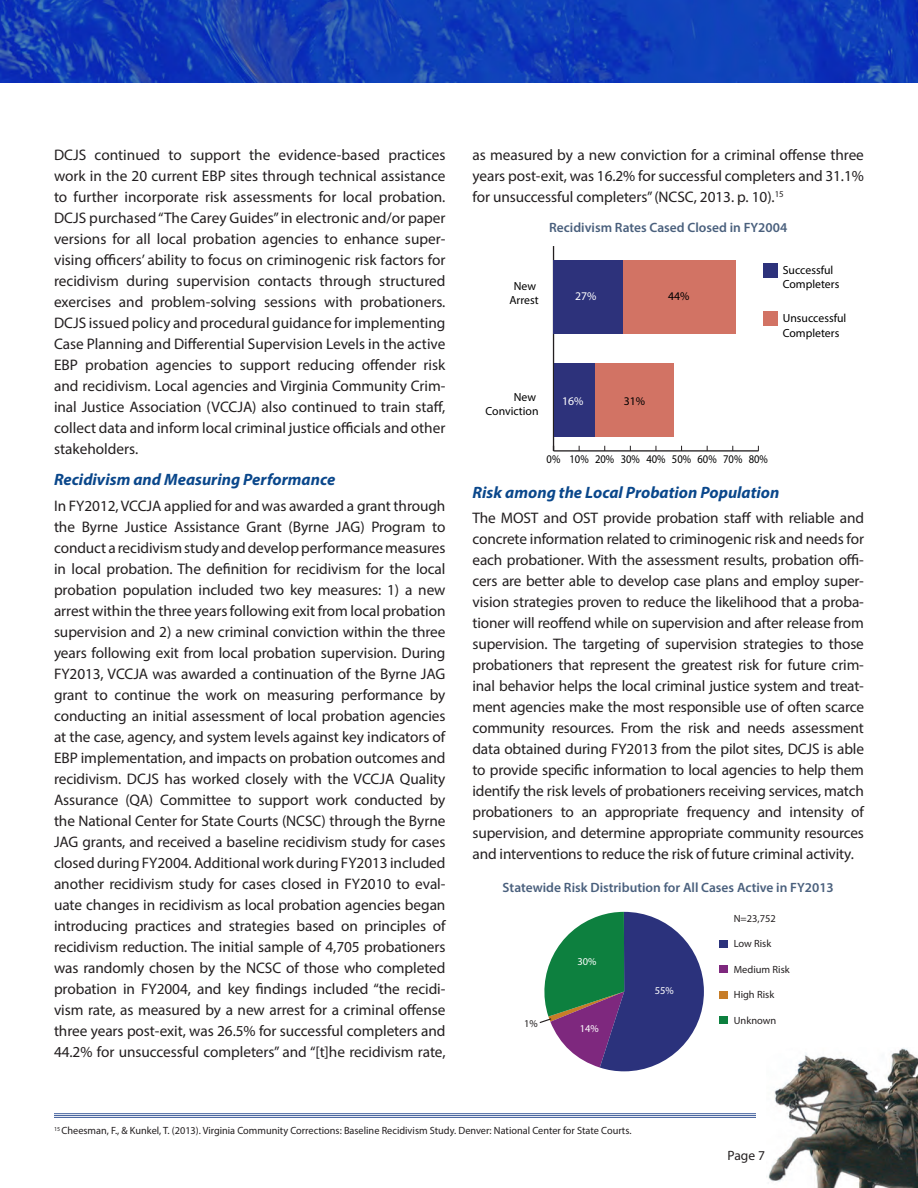
<style>
.page{position:relative;width:918px;height:1188px;background:#fff}
.page>*{position:absolute;margin:0;border:0;box-sizing:border-box;transform-origin:0 0}
.t1{font:italic 700 16.5px "Myriad Pro";color:#0a478b}
.t2{font:15.3px/21px "Myriad Pro";letter-spacing:-.005em;color:#231f20;text-align:justify}
.t3{font:600 13.5px "Myriad Pro";color:#4a607d}
.t4{font:13.5px "Myriad Pro";color:#231f20}
.t5{font:11.7px/14.1px "Myriad Pro";color:#000}
.t6{font:11.7px "Myriad Pro";color:#000;scale:.9 1}
.t7{font:11.7px "Myriad Pro";color:#fff}
.t8{font:10.5px "Myriad Pro";color:#231f20}
.t9{font:10.5px "Myriad Pro";color:#fff}
</style>
<div class="page">
<img style="left:0;top:0;width:918px;height:82px">
<img style="left:766px;top:1048px;width:152px;height:140px">
<hr style="left:54px;top:1113px;width:702px;height:1px;background:#415f9c">
<hr style="left:54px;top:1115px;width:702px;height:1px;background:#415f9c">
<hr style="left:54px;top:1117px;width:702px;height:1px;background:#415f9c">
<hr style="left:554px;top:450px;width:205px;height:2px;background:#231f20">
<hr style="left:553px;top:246px;width:1px;height:205px;background:#231f20">
<div style="left:623px;top:260px;width:112px;height:74px;background:#d27364"></div>
<div style="left:595px;top:363px;width:79px;height:74px;background:#d27364"></div>
<div style="left:554px;top:260px;width:69px;height:74px;background:#2d327b"></div>
<div style="left:554px;top:363px;width:41px;height:74px;background:#2d327b"></div>
<div style="left:764px;top:263px;width:14px;height:14px;background:#2d327b"></div>
<div style="left:764px;top:312px;width:14px;height:14px;background:#d27364"></div>
<div style="left:720px;top:940px;width:8px;height:8px;background:#2b327c"></div>
<div style="left:720px;top:1016px;width:8px;height:8px;background:#0d803f"></div>
<div style="left:720px;top:965px;width:8px;height:8px;background:#7e287e"></div>
<div style="left:720px;top:991px;width:8px;height:7px;background:#c77d28"></div>
<svg style="left:539px;top:912px;width:165px;height:159px"></svg>
<p class="t2" style="left:54px;top:144px;width:393px">DCJS continued to support the evidence-based practices work in the 20 current EBP sites through technical assistance to further incorporate risk assessments for local probation.<br>DCJS purchased “The Carey Guides” in electronic and/or paper versions for all local probation agencies to enhance super&shy;vising officers’ ability to focus on criminogenic risk factors for recidivism during supervision contacts through structured exercises and problem-solving sessions with probationers.<br>DCJS issued policy and procedural guidance for implementing Case Planning and Differential Supervision Levels in the active EBP probation agencies to support reducing offender risk and recidivism. Local agencies and Virginia Community Crim&shy;inal Justice Association (VCCJA) also continued to train staff, collect data and inform local criminal justice officials and other stakeholders.</p>
<p class="t1" style="left:54px;top:469px;width:283px">Recidivism and Measuring Performance</p>
<p class="t2" style="left:54px;top:495px;width:393px">In FY2012, VCCJA applied for and was awarded a grant through the Byrne Justice Assistance Grant (Byrne JAG) Program to conduct a recidivism study and develop performance measures in local probation. The definition for recidivism for the local probation population included two key measures: 1) a new arrest within the three years following exit from local probation supervision and 2) a new criminal conviction within the three years following exit from local probation supervision. During FY2013, VCCJA was awarded a continuation of the Byrne JAG grant to continue the work on measuring performance by conducting an initial assessment of local probation agencies at the case, agency, and system levels against key indicators of EBP implementation, and impacts on probation outcomes and recidivism. DCJS has worked closely with the VCCJA Quality Assurance (QA) Committee to support work conducted by the National Center for State Courts (NCSC) through the Byrne JAG grants, and received a baseline recidivism study for cases closed during FY2004. Additional work during FY2013 included another recidivism study for cases closed in FY2010 to eval&shy;uate changes in recidivism as local probation agencies began introducing practices and strategies based on principles of recidivism reduction. The initial sample of 4,705 probationers was randomly chosen by the NCSC of those who completed probation in FY2004, and key findings included “the recidi&shy;vism rate, as measured by a new arrest for a criminal offense three years post-exit, was 26.5% for successful completers and 44.2% for unsuccessful completers” and “[t]he recidivism rate,</p>
<p class="t2" style="left:473px;top:144px;width:393px">as measured by a new conviction for a criminal offense three years post-exit, was 16.2% for successful completers and 31.1% for unsuccessful completers” (NCSC, 2013. p. 10).<sup>15</sup></p>
<p class="t3" style="left:549px;top:219px;width:240px">Recidivism Rates Cased Closed in FY2004</p>
<p class="t5" style="left:509px;top:278px;width:31px;text-align:center">New<br>Arrest</p>
<p class="t7" style="left:575px;top:289px;width:23px">27%</p>
<p class="t5" style="left:668px;top:289px;width:23px">44%</p>
<p class="t5" style="left:783px;top:262px;width:58px">Successful<br>Completers</p>
<p class="t5" style="left:783px;top:311px;width:65px">Unsuccessful<br>Completers</p>
<p class="t5" style="left:486px;top:389px;width:54px;text-align:right">New<br>Conviction</p>
<p class="t7" style="left:562px;top:394px;width:23px">16%</p>
<p class="t5" style="left:624px;top:394px;width:23px">31%</p>
<p class="t6" style="left:547px;top:451px;width:247px">0% 10% 20% 30% 40% 50% 60% 70% 80%</p>
<p class="t1" style="left:472px;top:482px;width:308px">Risk among the Local Probation Population</p>
<p class="t2" style="left:472px;top:507px;width:393px">The MOST and OST provide probation staff with reliable and concrete information related to criminogenic risk and needs for each probationer. With the assessment results, probation offi&shy;cers are better able to develop case plans and employ super&shy;vision strategies proven to reduce the likelihood that a proba&shy;tioner will reoffend while on supervision and after release from supervision. The targeting of supervision strategies to those probationers that represent the greatest risk for future crim&shy;inal behavior helps the local criminal justice system and treat&shy;ment agencies make the most responsible use of often scarce community resources. From the risk and needs assessment data obtained during FY2013 from the pilot sites, DCJS is able to provide specific information to local agencies to help them identify the risk levels of probationers receiving services, match probationers to an appropriate frequency and intensity of supervision, and determine appropriate community resources and interventions to reduce the risk of future criminal activity.</p>
<p class="t3" style="left:503px;top:879px;width:333px">Statewide Risk Distribution for All Cases Active in FY2013</p>
<p class="t8" style="left:734px;top:912px;width:44px">N=23,752</p>
<p class="t8" style="left:734px;top:937px;width:39px">Low Risk</p>
<p class="t8" style="left:734px;top:963px;width:58px">Medium Risk</p>
<p class="t8" style="left:734px;top:988px;width:42px">High Risk</p>
<p class="t8" style="left:734px;top:1014px;width:44px">Unknown</p>
<p class="t9" style="left:577px;top:955px;width:21px">30%</p>
<p class="t9" style="left:655px;top:984px;width:21px">55%</p>
<p class="t8" style="left:524px;top:1017px;width:15px">1%</p>
<p class="t9" style="left:580px;top:1022px;width:21px">14%</p>
<p class="t8" style="left:54px;top:1124px;width:579px"><sup>15</sup> Cheesman, F., &amp; Kunkel, T. (2013). Virginia Community Corrections: Baseline Recidivism Study. Denver: National Center for State Courts.</p>
<p class="t4" style="left:728px;top:1148px;width:39px">Page 7</p>
</div>
